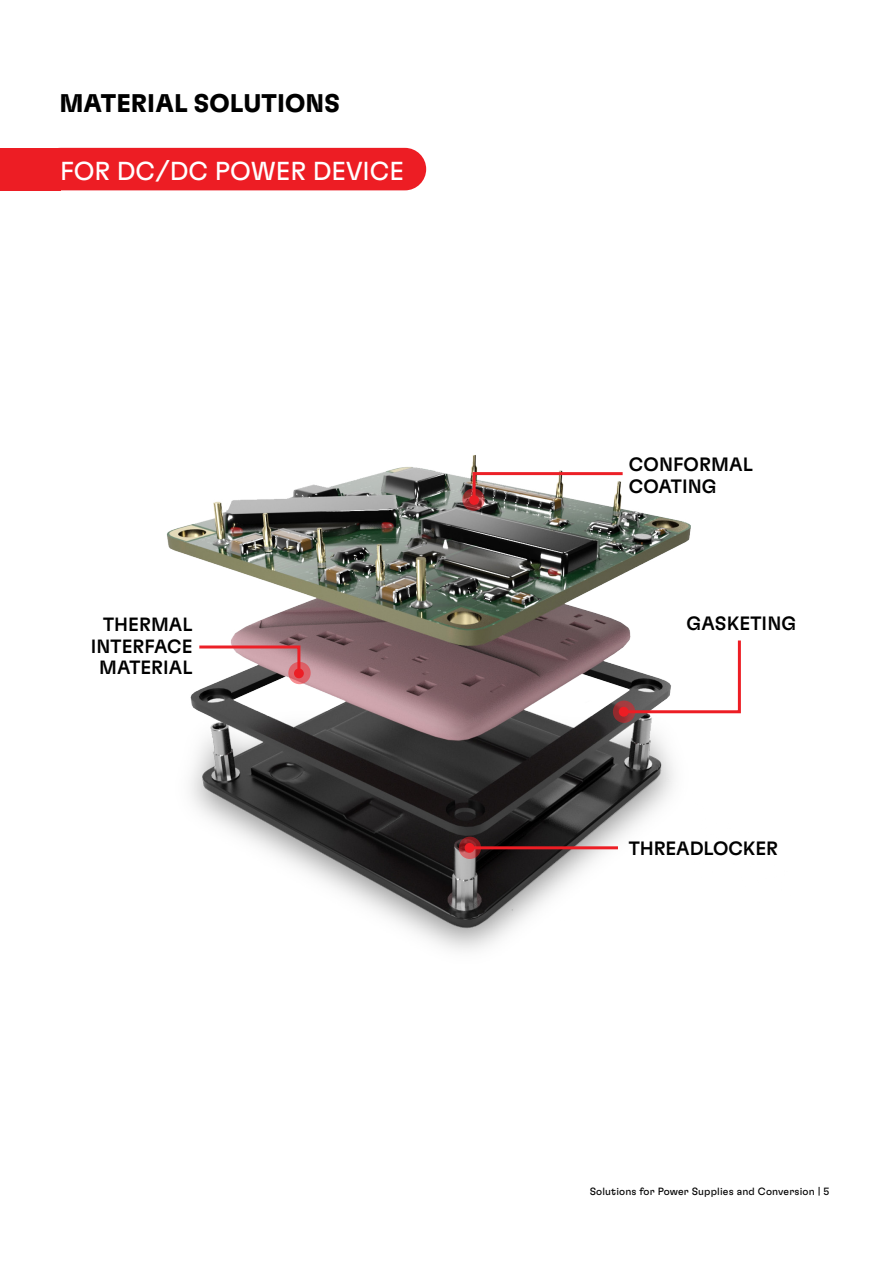
<style>
.page{position:relative;width:893px;height:1263px;background:#fff}
.page>*{position:absolute;margin:0;border:0;box-sizing:border-box;transform-origin:0 0}
.t1{font:25.95px "Henkel GT Flexa";color:#fff}
.t2{font:700 25.5px "Henkel GT Flexa";letter-spacing:.005em;color:#000}
.t3{font:500 19.35px/21.6px "Henkel GT Flexa";letter-spacing:.005em;color:#000}
.t4{font:500 19.2px/21.6px "Henkel GT Flexa";letter-spacing:.005em;color:#000;text-align:center}
.t5{font:10.5px "Henkel GT Flexa";letter-spacing:.015em;color:#000}
</style>
<div class="page">
<img style="left:166px;top:455px;width:525px;height:495px">
<hr style="left:470px;top:846px;width:148px;height:3px;background:#ed1d24">
<svg style="left:459px;top:837px;width:22px;height:22px"></svg>
<svg style="left:621px;top:637px;width:120px;height:78px"></svg>
<svg style="left:613px;top:700px;width:22px;height:23px"></svg>
<div style="left:39px;top:148px;width:387px;height:42px;background:#ed1d24;border-radius:21px"></div>
<div style="left:0;top:148px;width:60px;height:42px;background:#ed1d24"></div>
<svg style="left:196px;top:644px;width:106px;height:32px"></svg>
<svg style="left:288px;top:662px;width:23px;height:22px"></svg>
<svg style="left:471px;top:471px;width:155px;height:32px"></svg>
<svg style="left:462px;top:488px;width:23px;height:23px"></svg>
<h2 class="t2" style="left:59px;top:87px;width:282px">MATERIAL SOLUTIONS</h2>
<h1 class="t1" style="left:60px;top:154px;width:345px">FOR DC/DC POWER DEVICE</h1>
<h3 class="t3" style="left:629px;top:453px;width:126px">CONFORMAL<br>COATING</h3>
<h3 class="t4" style="left:103px;top:613px;width:91px">THERMAL</h3>
<h3 class="t3" style="left:687px;top:612px;width:111px">GASKETING</h3>
<h3 class="t4" style="left:91px;top:634px;width:103px">INTERFACE<br>MATERIAL</h3>
<h3 class="t3" style="left:629px;top:836px;width:151px">THREADLOCKER</h3>
<p class="t5" style="left:590px;top:1184px;width:241px">Solutions for Power Supplies and Conversion | 5</p>
</div>
